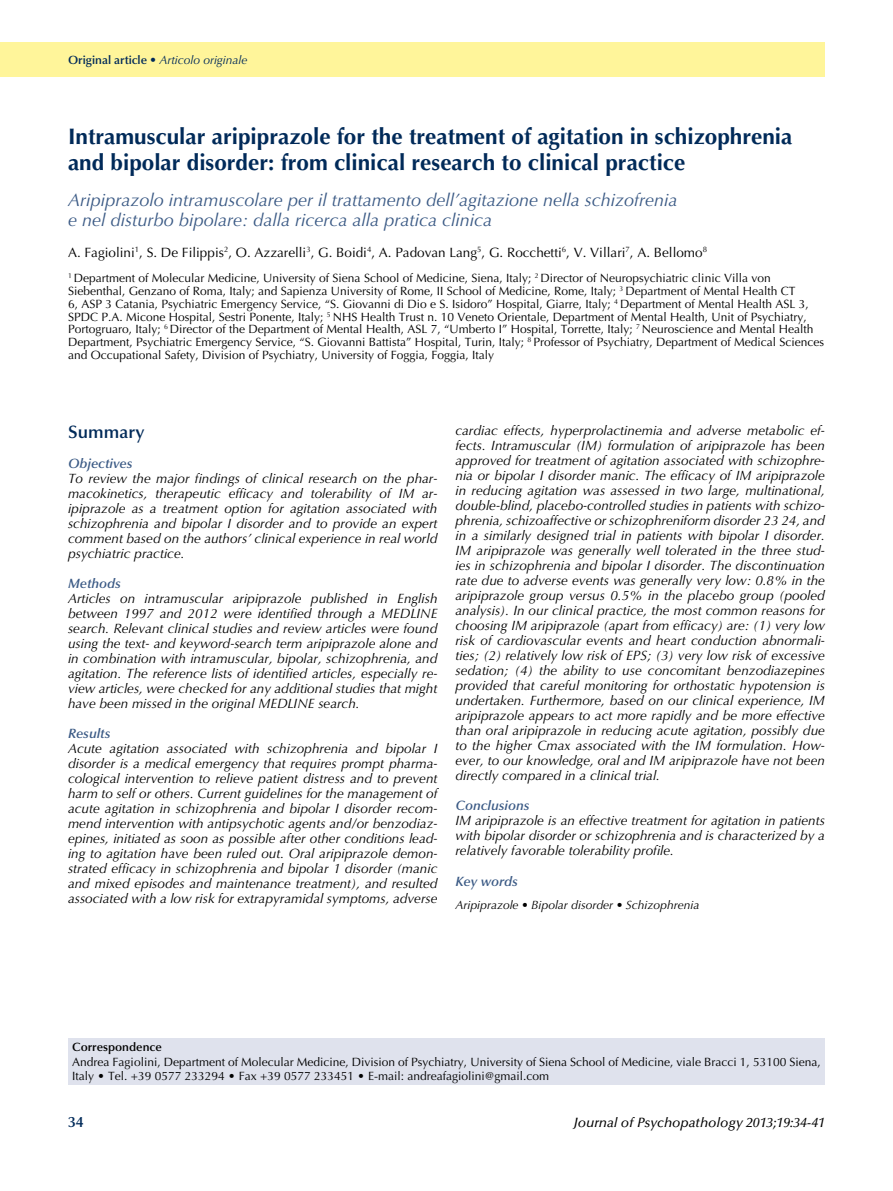
<style>
.page{position:relative;width:893px;height:1191px;background:#fff}
.page>*{position:absolute;margin:0;border:0;box-sizing:border-box;transform-origin:0 0}
.t1{font:700 22.5px/25.5px "Optima LT Std";color:#002a59}
.t2{font:italic 18px/19.5px "Optima LT Std";color:#3b5a85}
.t3{font:600 18px "Optima LT Std";color:#002a59}
.t4{font:600 15px "Optima LT Std";color:#002a59}
.t5{font:italic 13.5px/15px "Optima LT Std";color:#000;text-align:justify}
.t6{font:13.5px "Optima LT Std";color:#000}
.t7{font:italic 600 13.5px "Optima LT Std";color:#3b5a85}
.t8{font:italic 500 13.5px "Optima LT Std";color:#000}
.t9{font:12px/12.8px "Optima LT Std";color:#000}
.t10{font:italic 12px "Optima LT Std";color:#000}
.t11{font:italic 12px "Optima LT Std";color:#002a59}
.t12{font:600 12px "Optima LT Std";color:#000}
.s1{font-weight:600;font-style:normal}
</style>
<div class="page">
<div style="left:0;top:43px;width:825px;height:34px;background:#fff59a"></div>
<div style="left:68px;top:1037px;width:757px;height:47px;background:#dfe2ed"></div>
<p class="t11" style="left:68px;top:53px;width:181px"><span class="s1">Original article •</span> Articolo originale</p>
<h1 class="t1" style="left:68px;top:124px;width:726px">Intramuscular aripiprazole for the treatment of agitation in schizophrenia and bipolar disorder: from clinical research to clinical practice</h1>
<h2 class="t2" style="left:68px;top:190px;width:611px">Aripiprazolo intramuscolare per il trattamento dell’agitazione nella schizofrenia e nel disturbo bipolare: dalla ricerca alla pratica clinica</h2>
<p class="t6" style="left:68px;top:244px;width:641px">A. Fagiolini<sup>1</sup>, S. De Filippis<sup>2</sup>, O. Azzarelli<sup>3</sup>, G. Boidi<sup>4</sup>, A. Padovan Lang<sup>5</sup>, G. Rocchetti<sup>6</sup>, V. Villari<sup>7</sup>, A. Bellomo<sup>8</sup></p>
<p class="t9" style="left:68px;top:272px;width:758px"><sup>1</sup> Department of Molecular Medicine, University of Siena School of Medicine, Siena, Italy; <sup>2</sup> Director of Neuropsychiatric clinic Villa von Siebenthal, Genzano of Roma, Italy; and Sapienza University of Rome, II School of Medicine, Rome, Italy; <sup>3</sup> Department of Mental Health CT<br>6, ASP 3 Catania, Psychiatric Emergency Service, “S. Giovanni di Dio e S. Isidoro” Hospital, Giarre, Italy; <sup>4</sup> Department of Mental Health ASL 3, SPDC P.A. Micone Hospital, Sestri Ponente, Italy; <sup>5</sup> NHS Health Trust n. 10 Veneto Orientale, Department of Mental Health, Unit of Psychiatry, Portogruaro, Italy; <sup>6</sup> Director of the Department of Mental Health, ASL 7, “Umberto I” Hospital, Torrette, Italy; <sup>7</sup> Neuroscience and Mental Health Department, Psychiatric Emergency Service, “S. Giovanni Battista” Hospital, Turin, Italy; <sup>8</sup> Professor of Psychiatry, Department of Medical Sciences and Occupational Safety, Division of Psychiatry, University of Foggia, Foggia, Italy</p>
<h2 class="t3" style="left:68px;top:421px;width:78px">Summary</h2>
<p class="t7" style="left:68px;top:455px;width:66px">Objectives</p>
<p class="t5" style="left:68px;top:471px;width:371px">To review the major findings of clinical research on the phar&shy;macokinetics, therapeutic efficacy and tolerability of IM ar&shy;ipiprazole as a treatment option for agitation associated with schizophrenia and bipolar I disorder and to provide an expert comment based on the authors’ clinical experience in real world psychiatric practice.</p>
<p class="t7" style="left:68px;top:575px;width:55px">Methods</p>
<p class="t5" style="left:68px;top:591px;width:371px">Articles on intramuscular aripiprazole published in English between 1997 and 2012 were identified through a MEDLINE search. Relevant clinical studies and review articles were found using the text- and keyword-search term aripiprazole alone and in combination with intramuscular, bipolar, schizophrenia, and agitation. The reference lists of identified articles, especially re&shy;view articles, were checked for any additional studies that might have been missed in the original MEDLINE search.</p>
<p class="t7" style="left:68px;top:725px;width:44px">Results</p>
<p class="t5" style="left:68px;top:741px;width:371px">Acute agitation associated with schizophrenia and bipolar I disorder is a medical emergency that requires prompt pharma&shy;cological intervention to relieve patient distress and to prevent harm to self or others. Current guidelines for the management of acute agitation in schizophrenia and bipolar I disorder recom&shy;mend intervention with antipsychotic agents and/or benzodiaz&shy;epines, initiated as soon as possible after other conditions lead&shy;ing to agitation have been ruled out. Oral aripiprazole demon&shy;strated efficacy in schizophrenia and bipolar 1 disorder (manic and mixed episodes and maintenance treatment), and resulted associated with a low risk for extrapyramidal symptoms, adverse</p>
<p class="t5" style="left:455px;top:422px;width:371px">cardiac effects, hyperprolactinemia and adverse metabolic ef&shy;fects. Intramuscular (IM) formulation of aripiprazole has been approved for treatment of agitation associated with schizophre&shy;nia or bipolar I disorder manic. The efficacy of IM aripiprazole in reducing agitation was assessed in two large, multinational, double-blind, placebo-controlled studies in patients with schizo&shy;phrenia, schizoaffective or schizophreniform disorder 23 24, and in a similarly designed trial in patients with bipolar I disorder.<br>IM aripiprazole was generally well tolerated in the three stud&shy;ies in schizophrenia and bipolar I disorder. The discontinuation rate due to adverse events was generally very low: 0.8% in the aripiprazole group versus 0.5% in the placebo group (pooled analysis). In our clinical practice, the most common reasons for choosing IM aripiprazole (apart from efficacy) are: (1) very low risk of cardiovascular events and heart conduction abnormali&shy;ties; (2) relatively low risk of EPS; (3) very low risk of excessive sedation; (4) the ability to use concomitant benzodiazepines provided that careful monitoring for orthostatic hypotension is undertaken. Furthermore, based on our clinical experience, IM aripiprazole appears to act more rapidly and be more effective than oral aripiprazole in reducing acute agitation, possibly due to the higher Cmax associated with the IM formulation. How&shy;ever, to our knowledge, oral and IM aripiprazole have not been directly compared in a clinical trial.</p>
<p class="t7" style="left:455px;top:797px;width:76px">Conclusions</p>
<p class="t5" style="left:455px;top:812px;width:371px">IM aripiprazole is an effective treatment for agitation in patients with bipolar disorder or schizophrenia and is characterized by a relatively favorable tolerability profile.</p>
<p class="t7" style="left:455px;top:873px;width:64px">Key words</p>
<p class="t10" style="left:455px;top:897px;width:245px">Aripiprazole • Bipolar disorder • Schizophrenia</p>
<p class="t12" style="left:72px;top:1040px;width:91px">Correspondence</p>
<p class="t9" style="left:72px;top:1054px;width:750px;line-height:14.4px">Andrea Fagiolini, Department of Molecular Medicine, Division of Psychiatry, University of Siena School of Medicine, viale Bracci 1, 53100 Siena,<br>Italy • Tel. +39 0577 233294 • Fax +39 0577 233451 • E-mail: andreafagiolini@gmail.com</p>
<p class="t4" style="left:68px;top:1113px;width:17px">34</p>
<p class="t8" style="left:573px;top:1114px;width:253px">Journal of Psychopathology 2013;19:34-41</p>
</div>
